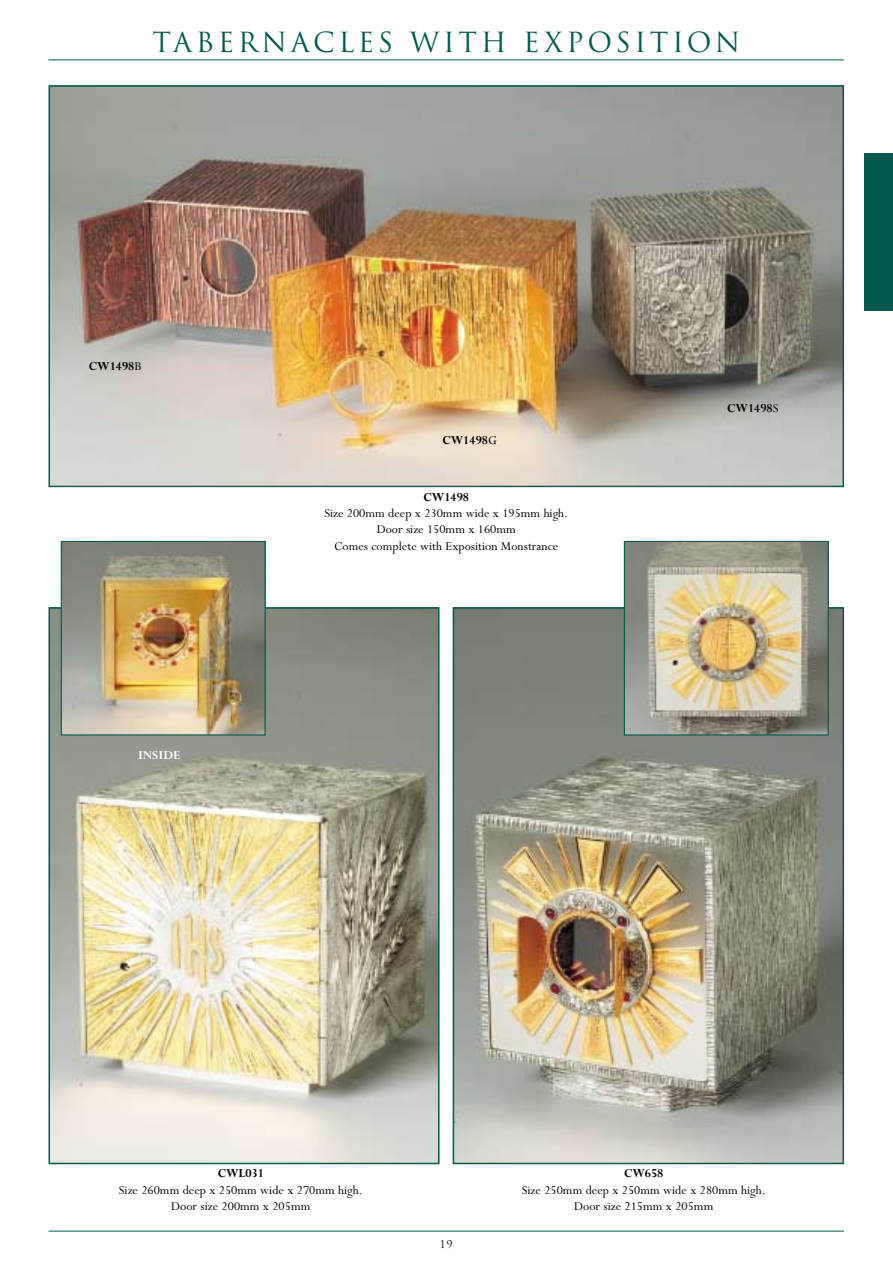
<style>
.page{position:relative;width:893px;height:1263px;background:#fff}
.page>*{position:absolute;margin:0;border:0;box-sizing:border-box;transform-origin:0 0}
.t1{font:27px "Trajan";letter-spacing:.13em;color:#00594c}
.t2{font:13.5px/16.2px "Perpetua";color:#000;text-align:center}
.t3{font:700 13.5px "Perpetua";color:#000}
.t4{font:700 13.5px "Perpetua";color:#fff}
.t5{font:10.5px "Trajan";color:#000}
.s1{font-weight:400}
</style>
<div class="page">
<hr style="left:48px;top:1231px;width:796px;height:1px;background:#00594c">
<div style="left:863px;top:153px;width:29px;height:158px;background:#00594c"></div>
<hr style="left:48px;top:60px;width:796px;height:1px;background:#00594c">
<img style="left:51px;top:610px;width:385px;height:551px">
<div style="left:48px;top:607px;width:391px;height:557px;border:2px solid #00594c"></div>
<img style="left:455px;top:610px;width:386px;height:551px">
<div style="left:452px;top:607px;width:392px;height:557px;border:2px solid #00594c"></div>
<img style="left:51px;top:88px;width:790px;height:396px">
<div style="left:48px;top:85px;width:796px;height:402px;border:2px solid #00594c"></div>
<img style="left:63px;top:543px;width:201px;height:191px">
<div style="left:61px;top:541px;width:205px;height:195px;border:1px solid #00594c"></div>
<img style="left:625px;top:543px;width:201px;height:191px">
<div style="left:623px;top:541px;width:205px;height:195px;border:1px solid #00594c"></div>
<h1 class="t1" style="left:152px;top:27px;width:589px">TABERNACLES WITH EXPOSITION</h1>
<p class="t3" style="left:89px;top:361px;width:54px">CW1498<span class="s1">B</span></p>
<p class="t3" style="left:442px;top:435px;width:56px">CW1498<span class="s1">G</span></p>
<p class="t3" style="left:423px;top:493px;width:47px">CW1498</p>
<p class="t2" style="left:324px;top:507px;width:245px">Size 200mm deep x 230mm wide x 195mm high.<br>Door size 150mm x 160mm<br>Comes complete with Exposition Monstrance</p>
<p class="t3" style="left:727px;top:403px;width:53px">CW1498<span class="s1">S</span></p>
<p class="t4" style="left:138px;top:750px;width:43px">INSIDE</p>
<p class="t3" style="left:218px;top:1169px;width:48px">CWL031</p>
<p class="t2" style="left:119px;top:1183px;width:245px">Size 260mm deep x 250mm wide x 270mm high.<br>Door size 200mm x 205mm</p>
<p class="t5" style="left:440px;top:1238px;width:14px">19</p>
<p class="t3" style="left:624px;top:1169px;width:41px">CW658</p>
<p class="t2" style="left:522px;top:1183px;width:245px">Size 250mm deep x 250mm wide x 280mm high.<br>Door size 215mm x 205mm</p>
</div>
